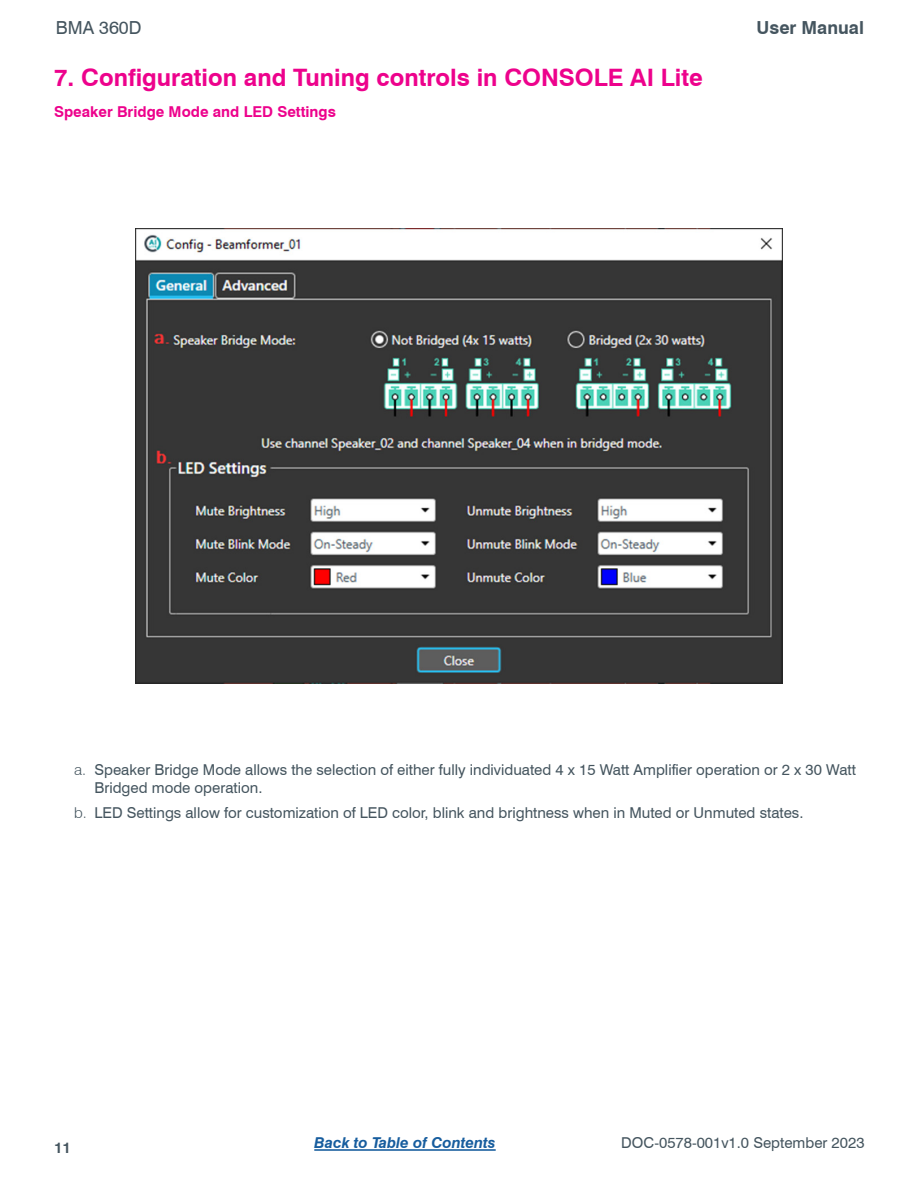
<style>
.page{position:relative;width:918px;height:1188px;background:#fff}
.page>*{position:absolute;margin:0;border:0;box-sizing:border-box;transform-origin:0 0}
.Parag_SectHead_Lvl_1{font:700 24px "Swiss 721 BT";color:#ed028c}
.t1{font:700 18px "Swiss 721 BT";color:#45555f}
.t2{font:18px "Swiss 721 BT";color:#45555f}
.t3{font:15px/18px "Swiss 721 BT";color:#45555f}
.Parag_Body_List_Lvl{font:700 15px "Swiss 721 BT";color:#ed028c}
.t4{font:italic 700 15px "Swiss 721 BT";color:#175d9e}
.t5{font:700 15px "Swiss 721 BT";color:#45555f}
.s1{font-weight:300}
</style>
<div class="page">
<hr style="left:314px;top:1149px;width:182px;height:2px;background:#175d9e">
<img style="left:135px;top:229px;width:648px;height:455px">
<p class="t2" style="left:56px;top:17px;width:87px">BMA 360D</p>
<p class="Parag_SectHead_Lvl_1" style="left:54px;top:63px;width:650px">7. Configuration and Tuning controls in CONSOLE AI Lite</p>
<p class="Parag_Body_List_Lvl" style="left:54px;top:103px;width:283px">Speaker Bridge Mode and LED Settings</p>
<p class="t1" style="left:757px;top:17px;width:109px">User Manual</p>
<p class="t3" style="left:94px;top:761px;width:763px;text-indent:-20px"><span class="s1">a.</span> Speaker Bridge Mode allows the selection of either fully individuated 4 x 15 Watt Amplifier operation or 2 x 30 Watt<br>Bridged mode operation.</p>
<p class="t3" style="left:74px;top:804px;width:731px"><span class="s1">b.</span> LED Settings allow for customization of LED color, blink and brightness when in Muted or Unmuted states.</p>
<p class="t5" style="left:54px;top:1139px;width:19px">11</p>
<p class="t3" style="left:621px;top:1134px;width:245px">DOC-0578-001v1.0 September 2023</p>
<p class="t4" style="left:314px;top:1134px;width:183px">Back to Table of Contents</p>
</div>
